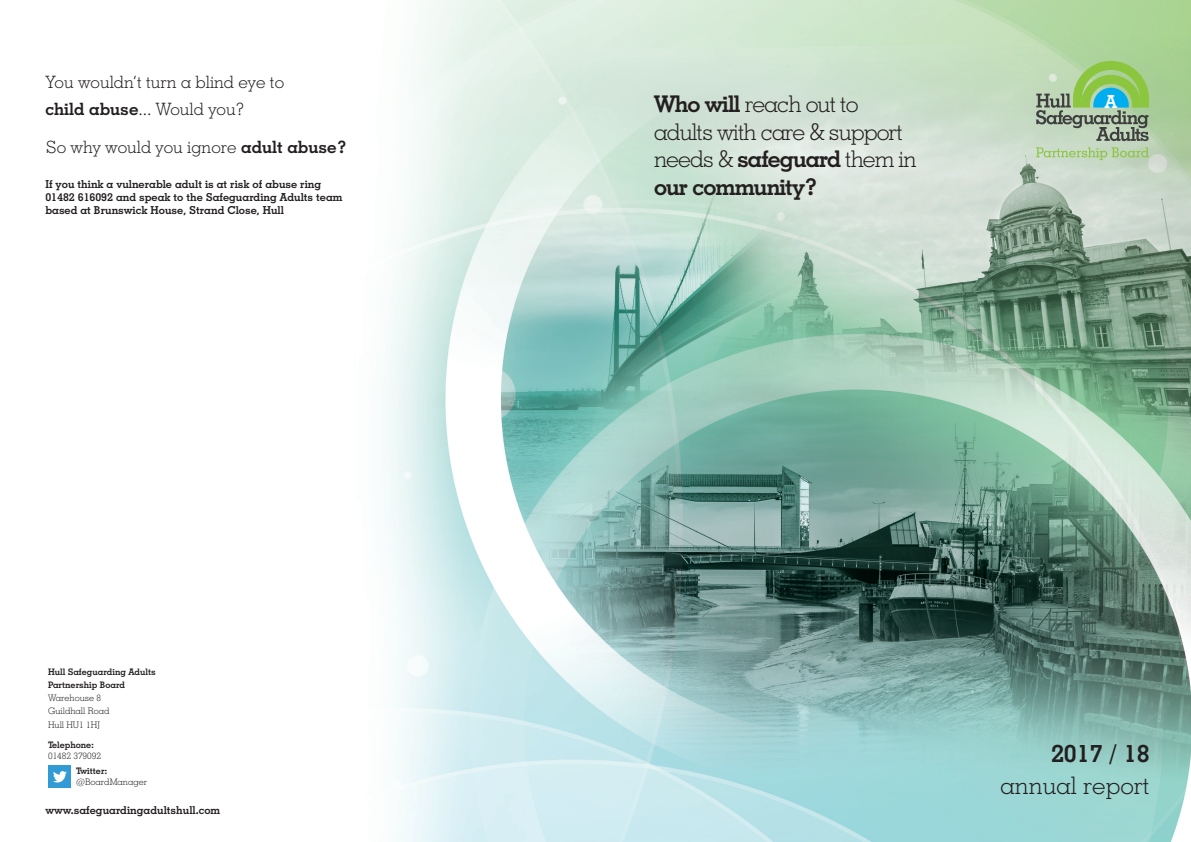
<style>
.page{position:relative;width:1191px;height:842px;background:#fff}
.page>*{position:absolute;margin:0;border:0;box-sizing:border-box;transform-origin:0 0}
.t1{font:300 24.2px "Geometric Slab 703 BT";color:#231f20}
.t2{font:700 24.2px "Geometric Slab 703 BT";color:#231f20}
.t3{font:300 23px/27.9px "Geometric Slab 703 BT";letter-spacing:-.04em;color:#231f20}
.t4{font:700 18.1px "Geometric Slab 703 BT";color:#fff}
.t5{font:300 17px/27px "Geometric Slab 703 BT";color:#231f20}
.t6{font:700 11px/13.2px "Geometric Slab 703 BT";color:#231f20}
.t7{font:300 9px/13px "Geometric Slab 703 BT";color:#231f20}
.t8{font:700 9px/13px "Geometric Slab 703 BT";color:#231f20}
.s1{font-weight:700}
</style>
<div class="page">
<img style="left:65px;top:0;width:1126px;height:842px">
<svg style="left:1036px;top:147px;width:112px;height:13px"></svg>
<svg style="left:1036px;top:61px;width:113px;height:80px"></svg>
<div style="left:49px;top:766px;width:22px;height:22px;background:#329ad5"></div>
<svg style="left:53px;top:771px;width:14px;height:11px"></svg>
<h3 class="t5" style="left:45px;top:68px;width:240px">You wouldn’t turn a blind eye to <span class="s1">child abuse</span>... Would you?</h3>
<h3 class="t5" style="left:45px;top:133px;width:303px">So why would you ignore <span class="s1">adult abuse?</span></h3>
<p class="t6" style="left:45px;top:177px;width:298px">If you think a vulnerable adult is at risk of abuse ring<br>01482 616092 and speak to the Safeguarding Adults team based at Brunswick House, Strand Close, Hull</p>
<p class="t8" style="left:48px;top:665px;width:109px">Hull Safeguarding Adults<br>Partnership Board</p>
<p class="t7" style="left:48px;top:691px;width:63px">Warehouse 8<br>Guildhall Road</p>
<p class="t7" style="left:48px;top:718px;width:53px">Hull HU1 1HJ</p>
<p class="t8" style="left:48px;top:738px;width:48px">Telephone:</p>
<p class="t7" style="left:48px;top:749px;width:54px">01482 379092</p>
<p class="t8" style="left:76px;top:764px;width:33px">Twitter:</p>
<p class="t7" style="left:76px;top:775px;width:73px">@BoardManager</p>
<p class="t6" style="left:45px;top:803px;width:176px">www.safeguardingadultshull.com</p>
<h2 class="t3" style="left:654px;top:89px;width:264px"><span class="s1">Who will</span> reach out to adults with care &amp; support needs &amp; <span class="s1">safeguard</span> them in <span class="s1">our community?</span></h2>
<h3 class="t4" style="left:1104px;top:90px;width:14px">A</h3>
<h1 class="t2" style="left:1051px;top:739px;width:100px">2017 / 18</h1>
<h1 class="t1" style="left:1000px;top:770px;width:151px">annual report</h1>
</div>
